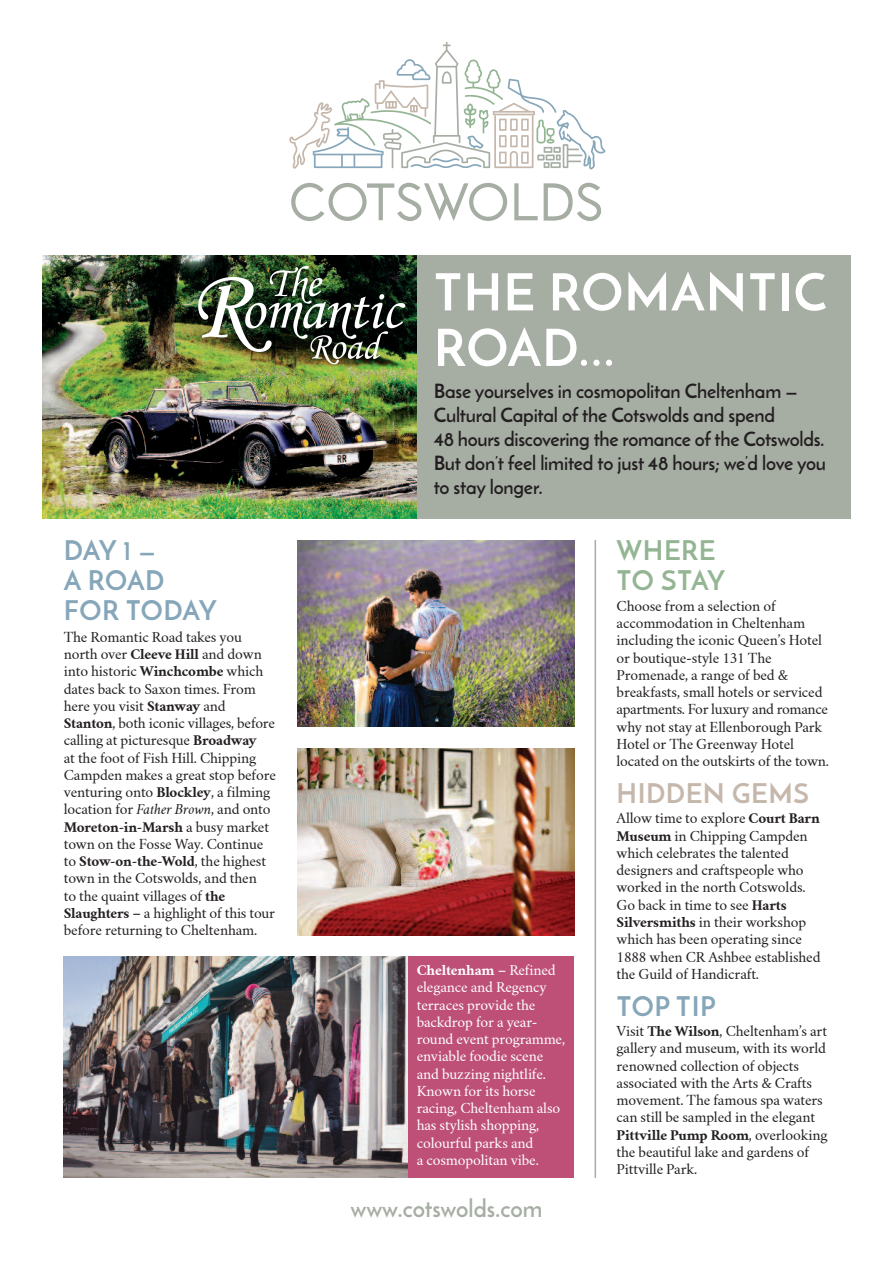
<style>
.page{position:relative;width:893px;height:1263px;background:#fff}
.page>*{position:absolute;margin:0;border:0;box-sizing:border-box;transform-origin:0 0}
.t1{font:700 51px/55.5px "Josefin Sans";letter-spacing:.02em;color:#fff}
.t2{font:700 27px/30px "Josefin Sans";letter-spacing:-.01em;color:#86a6b9}
.t3{font:700 27px/30px "Josefin Sans";color:#94b593}
.t4{font:700 27px "Josefin Sans";color:#c5b7ab}
.t5{font:700 24px "Josefin Sans";color:#a6aea4}
.t6{font:700 19.5px/24px "Josefin Sans";letter-spacing:-.01em;color:#231f20}
.t7{font:13.5px/17.2px "Crimson Text";letter-spacing:-.01em;color:#231f20}
.t8{font:13.5px/17.2px "Crimson Text";letter-spacing:-.01em;color:#fff}
.s1{font-weight:700}
.s2{font-style:italic}
</style>
<div class="page">
<img style="left:64px;top:957px;width:344px;height:221px">
<img style="left:298px;top:540px;width:276px;height:187px">
<svg style="left:514px;top:183px;width:24px;height:37px"></svg>
<svg style="left:291px;top:183px;width:216px;height:38px"></svg>
<svg style="left:544px;top:183px;width:57px;height:38px"></svg>
<svg style="left:289px;top:42px;width:316px;height:127px"></svg>
<hr style="left:595px;top:540px;width:1px;height:638px;background:#a6aea4">
<img style="left:43px;top:255px;width:374px;height:264px">
<div style="left:417px;top:255px;width:433px;height:264px;background:#a6aea4"></div>
<img style="left:298px;top:749px;width:276px;height:186px">
<div style="left:408px;top:957px;width:166px;height:221px;background:#be5077"></div>
<img style="left:198px;top:266px;width:207px;height:98px">
<h2 class="t2" style="left:64px;top:539px;width:150px">day 1 — aroad for today</h2>
<p class="t7" style="left:64px;top:630px;width:214px">The Romantic Road takes you north over <span class="s1">Cleeve Hill</span> and down into historic <span class="s1">Winchcombe</span> which dates back to Saxon times. From here you visit <span class="s1">Stanway</span> and<br><span class="s1">Stanton</span>, both iconic villages, before calling at picturesque <span class="s1">Broadway<br></span>at the foot of Fish Hill. Chipping<br>Campden makes a great stop before venturing onto <span class="s1">Blockley</span>, a filming location for <span class="s2">Father Brown</span>, and onto<br><span class="s1">Moreton-in-Marsh</span> a busy market town on the Fosse Way. Continue to <span class="s1">Stow-on-the-Wold</span>, the highest town in the Cotswolds, and then<br>to the quaint villages of <span class="s1">the<br>Slaughters</span> – a highlight of this tour before returning to Cheltenham.</p>
<h1 class="t1" style="left:434px;top:270px;width:383px">the romantic road...</h1>
<h3 class="t6" style="left:434px;top:382px;width:394px">Base yourselves in cosmopolitan cheltenham — cultural capital of the cotswolds and spend<br>48 hours discovering the romance of the cotswolds.<br>But don’t feel limited to just 48 hours; we’d love you to stay longer.</h3>
<p class="t8" style="left:417px;top:963px;width:150px"><span class="s1">Cheltenham</span> – Refined elegance and Regency terraces provide the backdrop for a year&shy;round event programme, enviable foodie scene and buzzing nightlife.<br>Known for its horse racing, Cheltenham also has stylish shopping, colourful parks and<br>a cosmopolitan vibe.</p>
<h3 class="t5" style="left:350px;top:1199px;width:193px">www.cotswolds.com</h3>
<h2 class="t3" style="left:617px;top:539px;width:105px">where to stay</h2>
<p class="t7" style="left:617px;top:599px;width:214px">Choose from a selection of accommodation in Cheltenham including the iconic Queen’s Hotel or boutique-style 131 The<br>Promenade, a range of bed &amp; breakfasts, small hotels or serviced apartments. For luxury and romance why not stay at Ellenborough Park<br>Hotel or The Greenway Hotel located on the outskirts of the town.</p>
<h2 class="t4" style="left:617px;top:783px;width:194px">hidden gems</h2>
<p class="t7" style="left:617px;top:812px;width:205px">Allow time to explore <span class="s1">Court Barn<br>Museum</span> in Chipping Campden which celebrates the talented designers and craftspeople who worked in the north Cotswolds.<br>Go back in time to see <span class="s1">Harts<br>Silversmiths</span> in their workshop which has been operating since<br>1888 when CR Ashbee established the Guild of Handicraft.</p>
<h2 class="t2" style="left:617px;top:994px;width:101px">top tip</h2>
<p class="t7" style="left:617px;top:1024px;width:212px">Visit <span class="s1">The Wilson</span>, Cheltenham’s art gallery and museum, with its world renowned collection of objects associated with the Arts &amp; Crafts movement. The famous spa waters can still be sampled in the elegant<br><span class="s1">Pittville Pump Room</span>, overlooking the beautiful lake and gardens of<br>Pittville Park.</p>
</div>
